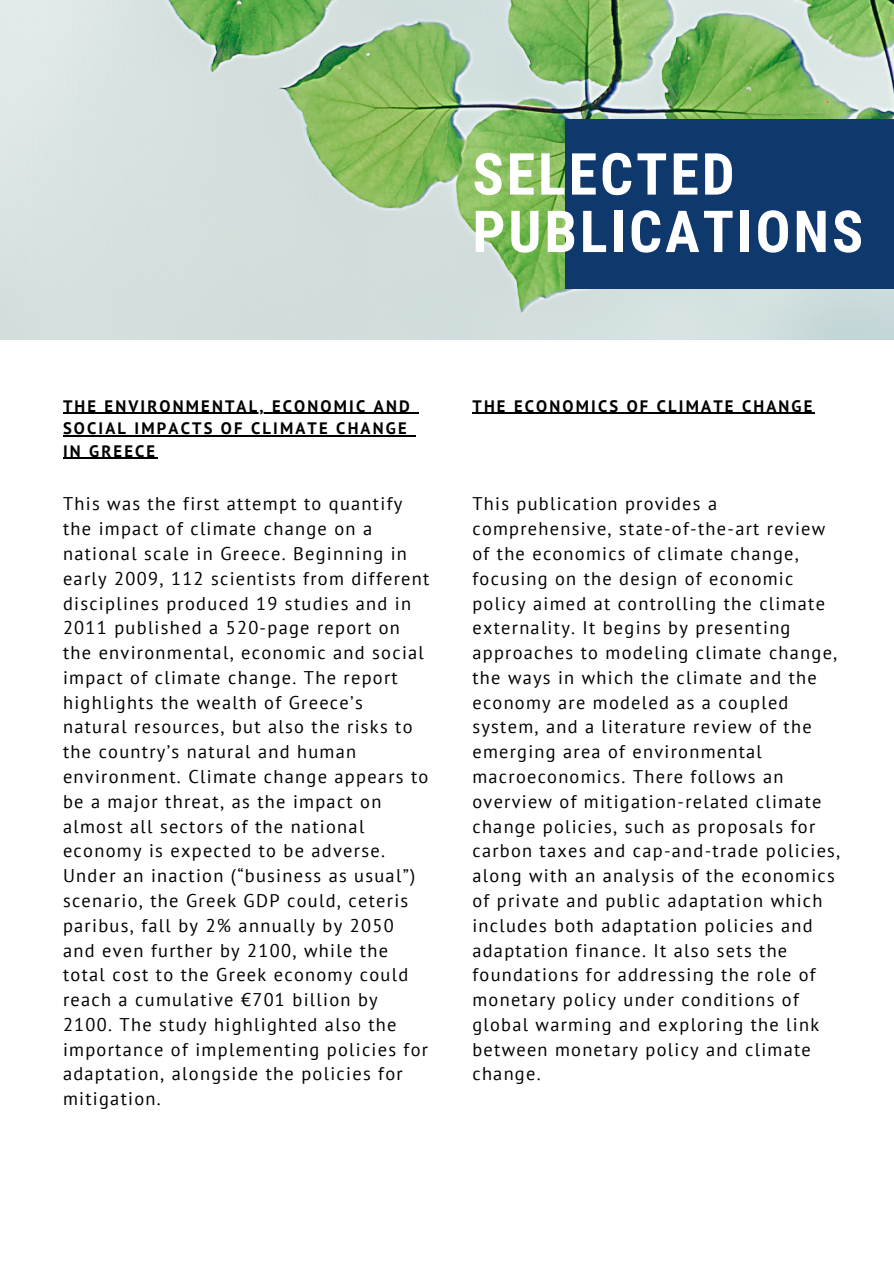
<style>
.page{position:relative;width:894px;height:1264px;background:#fff}
.page>*{position:absolute;margin:0;border:0;box-sizing:border-box;transform-origin:0 0}
.t1{font:700 57.9px "Roboto Condensed";letter-spacing:.05em;color:#fff}
.t2{font:18.3px/24.8px "PT Sans";letter-spacing:.07em;color:#000}
.t3{font:700 16.5px "PT Sans";letter-spacing:.13em;color:#000}
</style>
<div class="page">
<img style="left:0;top:0;width:893px;height:339px">
<div style="left:564px;top:120px;width:329px;height:168px;background:#0f386d"></div>
<hr style="left:63px;top:412px;width:349px;height:2px;background:#000">
<svg style="left:412px;top:412px;width:6px;height:2px"></svg>
<hr style="left:63px;top:435px;width:346px;height:1px;background:#000">
<hr style="left:63px;top:458px;width:94px;height:1px;background:#000">
<hr style="left:472px;top:412px;width:269px;height:2px;background:#000">
<hr style="left:741px;top:412px;width:73px;height:2px;background:#000">
<p class="t3" style="left:63px;top:395px;width:348px">THE ENVIRONMENTAL, ECONOMIC AND</p>
<p class="t3" style="left:63px;top:417px;width:345px">SOCIAL IMPACTS OF CLIMATE CHANGE</p>
<p class="t3" style="left:63px;top:440px;width:94px">IN GREECE</p>
<p class="t1" style="left:472px;top:141px;width:263px">SELECTED</p>
<p class="t1" style="left:472px;top:198px;width:392px">PUBLICATIONS</p>
<p class="t3" style="left:472px;top:395px;width:341px">THE ECONOMICS OF CLIMATE CHANGE</p>
<p class="t2" style="left:63px;top:491px;width:368px">This was the first attempt to quantify the impact of climate change on a national scale in Greece. Beginning in early 2009, 112 scientists from different disciplines produced 19 studies and in 2011 published a 520-page report on the environmental, economic and social impact of climate change. The report highlights the wealth of Greece’s natural resources, but also the risks to the country’s natural and human environment. Climate change appears to be a major threat, as the impact on almost all sectors of the national economy is expected to be adverse.<br>Under an inaction (“business as usual”) scenario, the Greek GDP could, ceteris paribus, fall by 2% annually by 2050 and even further by 2100, while the total cost to the Greek economy could reach a cumulative €701 billion by 2100. The study highlighted also the importance of implementing policies for adaptation, alongside the policies for mitigation.</p>
<p class="t2" style="left:472px;top:491px;width:366px">This publication provides a comprehensive, state-of-the-art review of the economics of climate change, focusing on the design of economic policy aimed at controlling the climate externality. It begins by presenting approaches to modeling climate change, the ways in which the climate and the economy are modeled as a coupled system, and a literature review of the emerging area of environmental macroeconomics. There follows an</p>
<p class="t2" style="left:472px;top:788px;width:369px">overview of mitigation-related climate change policies, such as proposals for carbon taxes and cap-and-trade policies, along with an analysis of the economics of private and public adaptation which includes both adaptation policies and adaptation finance. It also sets the foundations for addressing the role of monetary policy under conditions of global warming and exploring the link between monetary policy and climate change.</p>
</div>
